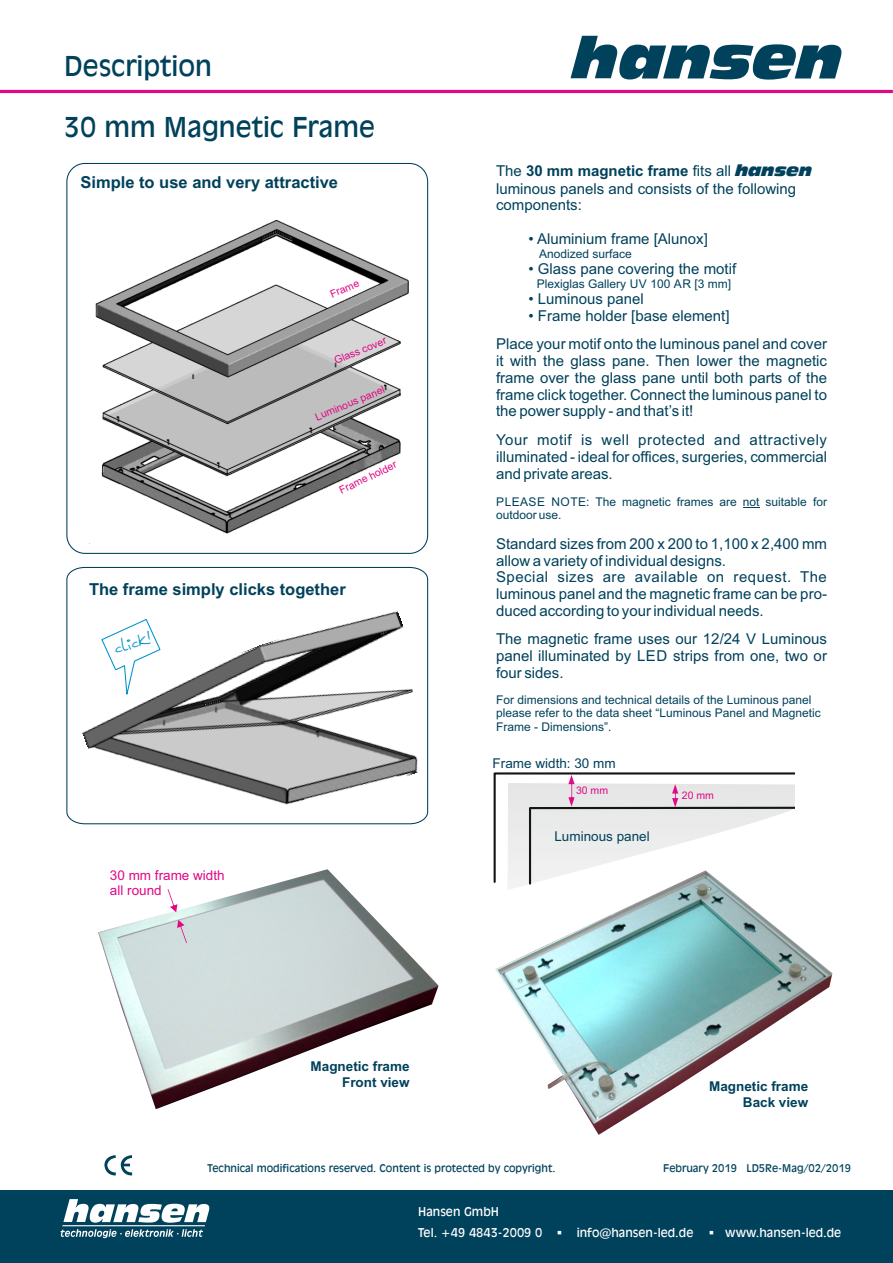
<style>
.page{position:relative;width:893px;height:1263px;background:#fff}
.page>*{position:absolute;margin:0;border:0;box-sizing:border-box;transform-origin:0 0}
.t1{font:27px "Incised 901 BT";color:#00415b}
.t2{font:700 16.5px "Arial";color:#00415b}
.t3{font:15.15px "Anke Hand";color:#0093cb}
.t4{font:15px/16.8px "Arial";color:#00415b}
.t5{font:700 13.5px/15.1px "Arial";color:#00415b;text-align:right}
.t6{font:13.5px "Arial";color:#00415b}
.t7{font:13.5px/15.1px "Arial";color:#e10886}
.t8{font:12px/13.4px "Arial";color:#00415b}
.t9{font:12px/21.8px "Incised 901 BT";color:#fff}
.t10{font:10.5px "Incised 901 BT";color:#00415b}
.t11{font:10.5px "Arial";color:#e10886}
.s1{font-weight:700}
.s2{font-family:"Incised 901 BT Nord";font-style:italic}
</style>
<div class="page">
<img style="left:95px;top:220px;width:313px;height:314px">
<svg style="left:743px;top:507px;width:17px;height:1px"></svg>
<img style="left:496px;top:890px;width:336px;height:245px">
<img style="left:98px;top:869px;width:341px;height:240px">
<svg style="left:168px;top:889px;width:9px;height:23px"></svg>
<svg style="left:177px;top:920px;width:10px;height:23px"></svg>
<svg style="left:66px;top:566px;width:363px;height:259px"></svg>
<svg style="left:104px;top:1155px;width:28px;height:21px"></svg>
<svg style="left:493px;top:772px;width:302px;height:118px"></svg>
<div style="left:0;top:1190px;width:893px;height:73px;background:#00415b"></div>
<svg style="left:60px;top:1229px;width:143px;height:9px"></svg>
<hr style="left:62px;top:1225px;width:143px;height:1px;background:#fff">
<svg style="left:63px;top:1199px;width:146px;height:24px"></svg>
<hr style="left:0;top:90px;width:893px;height:3px;background:#e10886">
<svg style="left:570px;top:36px;width:271px;height:44px"></svg>
<h1 class="t1" style="left:64px;top:56px;width:149px">Description</h1>
<h1 class="t1" style="left:64px;top:116px;width:313px">30 mm Magnetic Frame</h1>
<p class="t2" style="left:80px;top:176px;width:259px">Simple to use and very attractive</p>
<p class="t4" style="left:496px;top:164px;width:318px">The <span class="s1">30 mm magnetic frame</span> fits all <span class="s2">hansen </span>luminous panels and consists of the following components:</p>
<p class="t4" style="left:528px;top:232px;width:181px">• Aluminium frame [Alunox]</p>
<p class="t8" style="left:539px;top:248px;width:94px">Anodized surface</p>
<p class="t4" style="left:528px;top:262px;width:209px">• Glass pane covering the motif</p>
<p class="t8" style="left:537px;top:278px;width:196px">Plexiglas Gallery UV 100 AR [3 mm]</p>
<p class="t4" style="left:528px;top:292px;width:117px">• Luminous panel</p>
<p class="t4" style="left:496px;top:303px;width:332px;line-height:28.5px;text-indent:32px">• Frame holder [base element]<br>Place your motif onto the luminous panel and cover</p>
<p class="t4" style="left:496px;top:354px;width:332px;text-align:justify">it with the glass pane. Then lower the magnetic frame over the glass pane until both parts of the frame click together. Connect the luminous panel to the power supply - and that’s it!</p>
<p class="t4" style="left:496px;top:433px;width:332px;text-align:justify">Your motif is well protected and attractively illuminated - ideal for offices, surgeries, commercial and private areas.</p>
<p class="t8" style="left:496px;top:496px;width:332px">PLEASE NOTE: The magnetic frames are not suitable for outdoor use.</p>
<p class="t4" style="left:496px;top:537px;width:332px">Standard sizes from 200 x 200 to 1,100 x 2,400 mm allow a variety of individual designs.<br>Special sizes are available on request. The luminous panel and the magnetic frame can be pro&shy;duced according to your individual needs.</p>
<p class="t4" style="left:496px;top:632px;width:332px;text-align:justify">The magnetic frame uses our 12/24 V Luminous panel illuminated by LED strips from one, two or four sides.</p>
<p class="t8" style="left:496px;top:694px;width:326px">For dimensions and technical details of the Luminous panel please refer to the data sheet “Luminous Panel and Magnetic<br>Frame - Dimensions”.</p>
<p class="t11" style="left:329px;top:291px;width:32px;rotate:-23deg">Frame</p>
<p class="t11" style="left:333px;top:357px;width:57px;rotate:-23deg">Glass cover</p>
<p class="t11" style="left:314px;top:414px;width:76px;rotate:-23deg">Luminous panel</p>
<p class="t11" style="left:338px;top:487px;width:64px;rotate:-26deg">Frame holder</p>
<p class="t2" style="left:89px;top:583px;width:258px">The frame simply clicks together</p>
<p class="t3" style="left:113px;top:642px;width:39px;rotate:-16deg">click!</p>
<p class="t7" style="left:110px;top:869px;width:116px">30 mm frame width all round</p>
<p class="t6" style="left:493px;top:758px;width:125px">Frame width: 30 mm</p>
<p class="t11" style="left:576px;top:786px;width:34px">30 mm</p>
<p class="t6" style="left:554px;top:831px;width:97px">Luminous panel</p>
<p class="t11" style="left:682px;top:791px;width:34px">20 mm</p>
<p class="t5" style="left:311px;top:1060px;width:101px">Magnetic frame<br>Front view</p>
<p class="t5" style="left:709px;top:1080px;width:101px">Magnetic frame<br>Back view</p>
<p class="t10" style="left:208px;top:1164px;width:350px">Technical modifications reserved. Content is protected by copyright.</p>
<p class="t10" style="left:663px;top:1164px;width:189px">February 2019 LD5Re-Mag/02/2019</p>
<p class="t9" style="left:418px;top:1202px;width:277px">Hansen GmbH<br>Tel. +49 4843-2009 0 ▪ info@hansen-led.de</p>
<p class="t9" style="left:709px;top:1223px;width:134px">▪ www.hansen-led.de</p>
</div>
